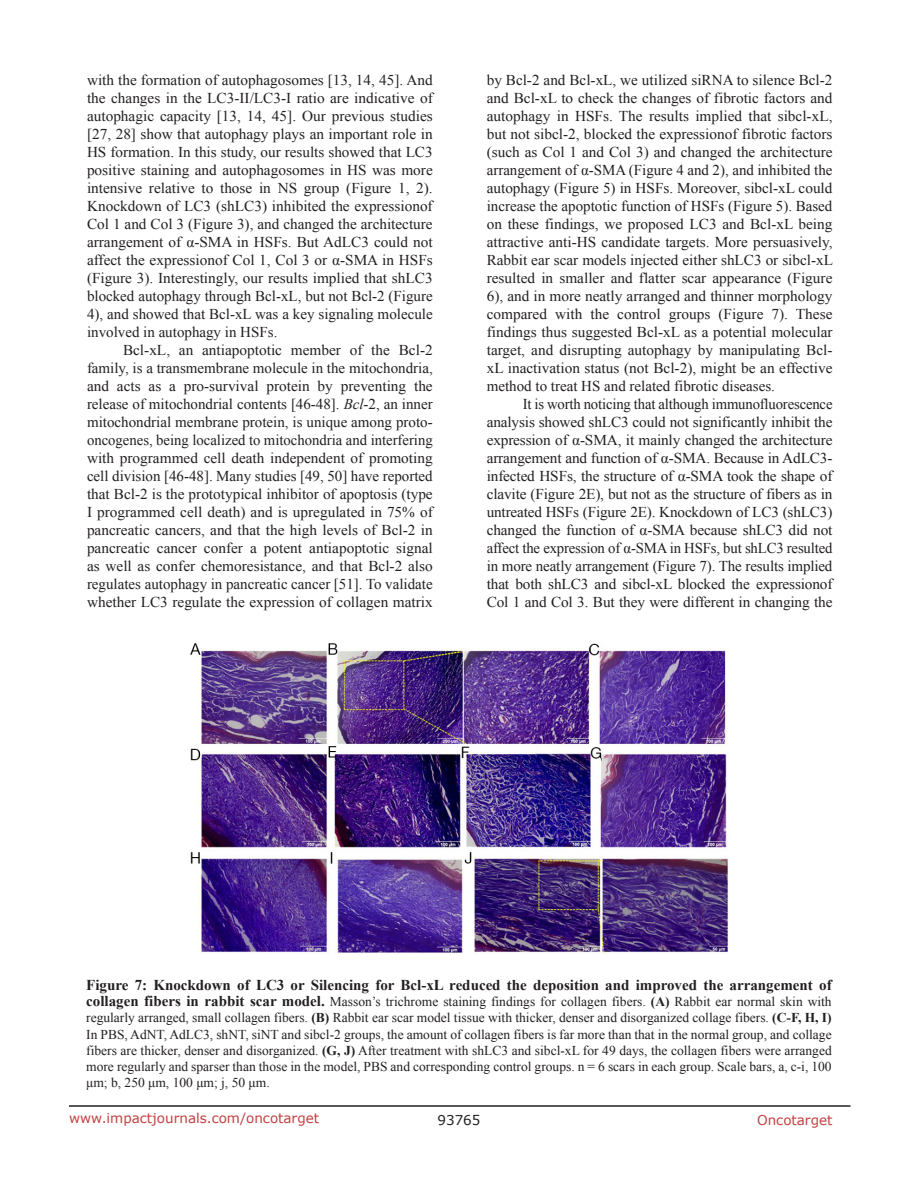
<style>
.page{position:relative;width:918px;height:1188px;background:#fff}
.page>*{position:absolute;margin:0;border:0;box-sizing:border-box;transform-origin:0 0}
.BodyText{font:15px/18px "Times New Roman";color:#231f20;text-align:justify}
.figuretext{font:700 15px "Times New Roman";color:#231f20}
.figuretext-2{font:13.5px/16.2px "Times New Roman";color:#231f20;text-align:justify}
.t1{font:13.5px "Verdana";color:#c24141}
.t2{font:13.5px "Verdana";color:#231f20}
.s1{font-style:italic}
.s2{font-weight:700;font-size:15px}
.s3{font-weight:700}
</style>
<div class="page">
<hr style="left:69px;top:1105px;width:781px;height:2px;background:#231f20">
<img style="left:190px;top:643px;width:538px;height:311px">
<p class="BodyText" style="left:87px;top:71px;width:347px">with the formation of autophagosomes [13, 14, 45]. And the changes in the LC3-II/LC3-I ratio are indicative of autophagic capacity [13, 14, 45]. Our previous studies [27, 28] show that autophagy plays an important role in HS formation. In this study, our results showed that LC3 positive staining and autophagosomes in HS was more intensive relative to those in NS group (Figure 1, 2).<br>Knockdown of LC3 (shLC3) inhibited the expressionof Col 1 and Col 3 (Figure 3), and changed the architecture arrangement of α-SMA in HSFs. But AdLC3 could not affect the expressionof Col 1, Col 3 or α-SMA in HSFs (Figure 3). Interestingly, our results implied that shLC3 blocked autophagy through Bcl-xL, but not Bcl-2 (Figure 4), and showed that Bcl-xL was a key signaling molecule involved in autophagy in HSFs.</p>
<p class="BodyText" style="left:87px;top:341px;width:347px;text-indent:36px">Bcl-xL, an antiapoptotic member of the Bcl-2 family, is a transmembrane molecule in the mitochondria, and acts as a pro-survival protein by preventing the release of mitochondrial contents [46-48]. <span class="s1">Bcl</span>-2, an inner mitochondrial membrane protein, is unique among proto&shy;oncogenes, being localized to mitochondria and interfering with programmed cell death independent of promoting cell division [46-48]. Many studies [49, 50] have reported that Bcl-2 is the prototypical inhibitor of apoptosis (type I programmed cell death) and is upregulated in 75% of pancreatic cancers, and that the high levels of Bcl-2 in pancreatic cancer confer a potent antiapoptotic signal as well as confer chemoresistance, and that Bcl-2 also regulates autophagy in pancreatic cancer [51]. To validate whether LC3 regulate the expression of collagen matrix</p>
<p class="BodyText" style="left:487px;top:71px;width:348px">by Bcl-2 and Bcl-xL, we utilized siRNA to silence Bcl-2 and Bcl-xL to check the changes of fibrotic factors and autophagy in HSFs. The results implied that sibcl-xL, but not sibcl-2, blocked the expressionof fibrotic factors (such as Col 1 and Col 3) and changed the architecture arrangement of α-SMA (Figure 4 and 2), and inhibited the autophagy (Figure 5) in HSFs. Moreover, sibcl-xL could increase the apoptotic function of HSFs (Figure 5). Based on these findings, we proposed LC3 and Bcl-xL being attractive anti-HS candidate targets. More persuasively, Rabbit ear scar models injected either shLC3 or sibcl-xL resulted in smaller and flatter scar appearance (Figure 6), and in more neatly arranged and thinner morphology compared with the control groups (Figure 7). These findings thus suggested Bcl-xL as a potential molecular target, and disrupting autophagy by manipulating Bcl&shy;xL inactivation status (not Bcl-2), might be an effective method to treat HS and related fibrotic diseases.</p>
<p class="BodyText" style="left:487px;top:395px;width:347px;text-indent:36px">It is worth noticing that although immunofluorescence analysis showed shLC3 could not significantly inhibit the expression of α-SMA, it mainly changed the architecture arrangement and function of α-SMA. Because in AdLC3- infected HSFs, the structure of α-SMA took the shape of clavite (Figure 2E), but not as the structure of fibers as in untreated HSFs (Figure 2E). Knockdown of LC3 (shLC3) changed the function of α-SMA because shLC3 did not affect the expression of α-SMA in HSFs, but shLC3 resulted in more neatly arrangement (Figure 7). The results implied that both shLC3 and sibcl-xL blocked the expressionof Col 1 and Col 3. But they were different in changing the</p>
<p class="figuretext" style="left:86px;top:975px;width:747px">Figure 7: Knockdown of LC3 or Silencing for Bcl-xL reduced the deposition and improved the arrangement of</p>
<p class="figuretext-2" style="left:86px;top:993px;width:747px"><span class="s2">collagen fibers in rabbit scar model.</span> Masson’s trichrome staining findings for collagen fibers. <span class="s3">(A)</span> Rabbit ear normal skin with regularly arranged, small collagen fibers. <span class="s3">(B)</span> Rabbit ear scar model tissue with thicker, denser and disorganized collage fibers. <span class="s3">(C-F, H, I)<br></span>In PBS, AdNT, AdLC3, shNT, siNT and sibcl-2 groups, the amount of collagen fibers is far more than that in the normal group, and collage fibers are thicker, denser and disorganized. <span class="s3">(G, J)</span> After treatment with shLC3 and sibcl-xL for 49 days, the collagen fibers were arranged more regularly and sparser than those in the model, PBS and corresponding control groups. n = 6 scars in each group. Scale bars, a, c-i, 100 μm; b, 250 μm, 100 μm; j, 50 μm.</p>
<p class="t1" style="left:69px;top:1109px;width:252px">www.impactjournals.com/oncotarget</p>
<p class="t2" style="left:438px;top:1111px;width:44px">93765</p>
<p class="t1" style="left:757px;top:1111px;width:77px">Oncotarget</p>
</div>
